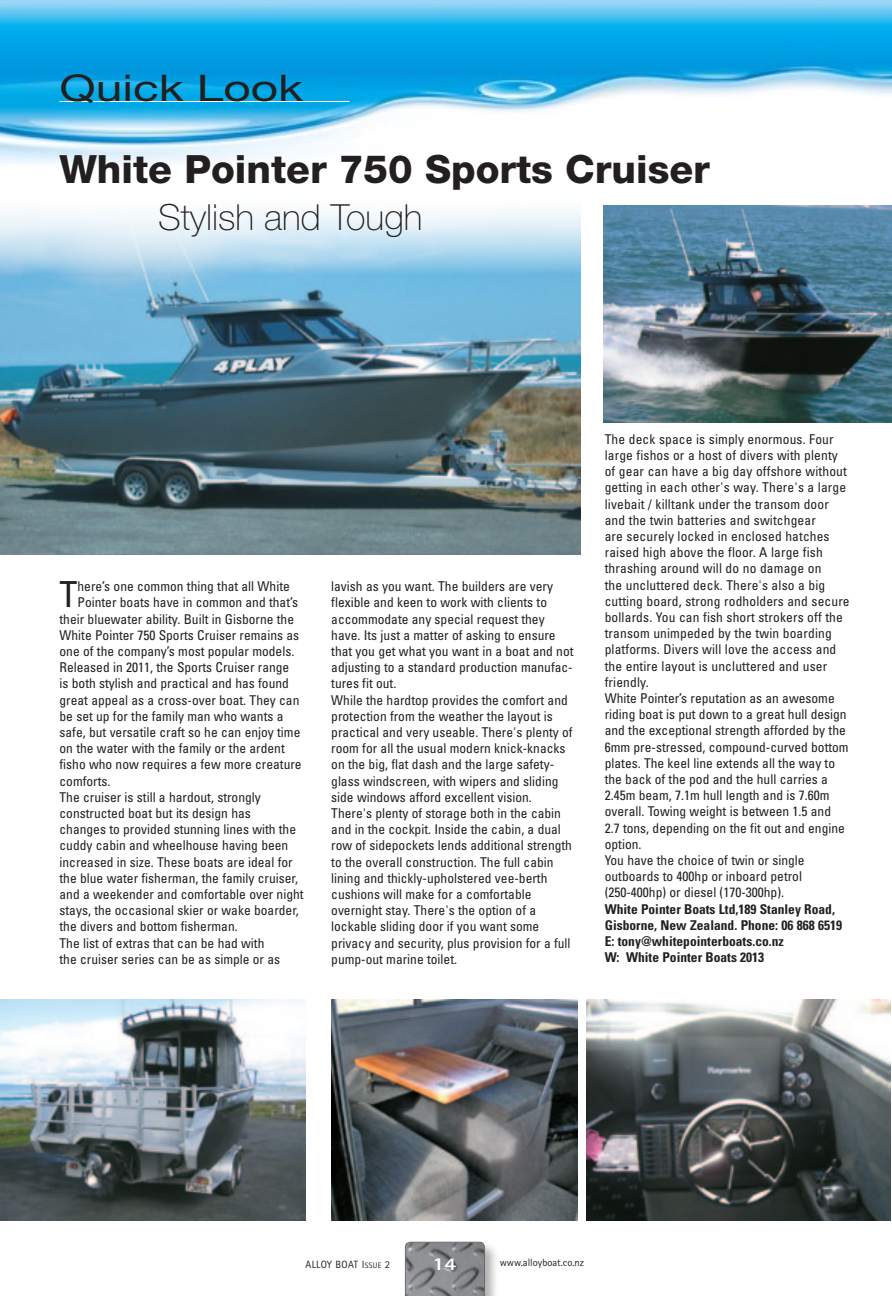
<style>
.page{position:relative;width:892px;height:1296px;background:#fff}
.page>*{position:absolute;margin:0;border:0;box-sizing:border-box;transform-origin:0 0}
.t1{font:800 39px "Helvetica Neue";color:#231f20}
.t2{font:36.75px "Helvetica Neue";color:#231f20;scale:1.3 1}
.t3{font:100 36px "Helvetica Neue";color:#231f20}
.t4{font:condensed 36px "Univers";color:#231f20}
.t5{font:21.75px "Helvetica Neue";color:#231f20;scale:1.3 1}
.t6{font:800 18px "Rotis Sans Serif";color:#fff;scale:1.2 1}
.t7{font:condensed 13.5px/16.2px "Univers";color:#231f20}
.t8{font:700 condensed 13.5px/16.2px "Univers";color:#231f20}
.t9{font:10.5px "Rotis Sans Serif";color:#231f20}
.t10{font:10.5px "Rotis Sans Serif";letter-spacing:.025em;color:#231f20}
.s1{color:#fff}
.s2{font-size:32.7px;color:#fff}
.s3{font-size:7.8px}
</style>
<div class="page">
<div style="left:403px;top:1240px;width:96px;height:56px;background:#231f20;opacity:.35"></div>
<svg style="left:405px;top:1242px;width:79px;height:54px;background:#848588"></svg>
<img style="left:0;top:0;width:892px;height:164px">
<hr style="left:59px;top:94px;width:290px;height:1px;background:#fff">
<img style="left:0;top:211px;width:580px;height:344px">
<img style="left:603px;top:205px;width:289px;height:217px">
<img style="left:586px;top:999px;width:304px;height:221px">
<img style="left:0;top:999px;width:306px;height:221px">
<img style="left:331px;top:999px;width:246px;height:221px">
<hr style="left:60px;top:101px;width:289px;height:1px;background:#fff">
<h3 class="t5" style="left:59px;top:69px;width:294px"><span class="s1">waterline</span> <span class="s2">|</span> Seen &amp; Admired</h3>
<h2 class="t2" style="left:60px;top:66px;width:189px">Quick Look</h2>
<h1 class="t1" style="left:59px;top:146px;width:652px">White Pointer 750 Sports Cruiser</h1>
<h3 class="t3" style="left:158px;top:196px;width:266px">Stylish and Tough</h3>
<h3 class="t4" style="left:60px;top:572px;width:19px">T</h3>
<p class="t7" style="left:77px;top:578px;width:214px">here’s one common thing that all White</p>
<p class="t7" style="left:77px;top:594px;width:222px">Pointer boats have in common and that’s</p>
<p class="t7" style="left:60px;top:611px;width:236px">their bluewater ability. Built in Gisborne the</p>
<p class="t7" style="left:60px;top:627px;width:241px">White Pointer 750 Sports Cruiser remains as</p>
<p class="t7" style="left:60px;top:643px;width:236px">one of the company’s most popular models.</p>
<p class="t7" style="left:60px;top:659px;width:231px">Released in 2011, the Sports Cruiser range</p>
<p class="t7" style="left:60px;top:675px;width:231px">is both stylish and practical and has found</p>
<p class="t7" style="left:60px;top:692px;width:241px">great appeal as a cross-over boat. They can</p>
<p class="t7" style="left:60px;top:708px;width:225px">be set up for the family man who wants a</p>
<p class="t7" style="left:60px;top:724px;width:242px">safe, but versatile craft so he can enjoy time</p>
<p class="t7" style="left:60px;top:740px;width:227px">on the water with the family or the ardent</p>
<p class="t7" style="left:60px;top:756px;width:244px">fisho who now requires a few more creature</p>
<p class="t7" style="left:60px;top:773px;width:52px">comforts.</p>
<p class="t7" style="left:60px;top:789px;width:203px">The cruiser is still a hardout, strongly</p>
<p class="t7" style="left:60px;top:805px;width:193px">constructed boat but its design has</p>
<p class="t7" style="left:60px;top:821px;width:238px">changes to provided stunning lines with the</p>
<p class="t7" style="left:60px;top:837px;width:230px">cuddy cabin and wheelhouse having been</p>
<p class="t7" style="left:60px;top:854px;width:235px">increased in size. These boats are ideal for</p>
<p class="t7" style="left:60px;top:870px;width:240px">the blue water fisherman, the family cruiser,</p>
<p class="t7" style="left:60px;top:886px;width:245px">and a weekender and comfortable over night</p>
<p class="t7" style="left:60px;top:902px;width:241px">stays, the occasional skier or wake boarder,</p>
<p class="t7" style="left:60px;top:918px;width:180px">the divers and bottom fisherman.</p>
<p class="t7" style="left:60px;top:935px;width:206px">The list of extras that can be had with</p>
<p class="t7" style="left:60px;top:951px;width:222px">the cruiser series can be as simple or as</p>
<p class="t7" style="left:331px;top:578px;width:244px">lavish as you want. The builders are very flexible and keen to work with clients to accommodate any special request they have. Its just a matter of asking to ensure that you get what you want in a boat and not adjusting to a standard production manufac&shy;tures fit out.<br>While the hardtop provides the comfort and protection from the weather the layout is practical and very useable. There's plenty of room for all the usual modern knick-knacks on the big, flat dash and the large safety&shy;glass windscreen, with wipers and sliding side windows afford excellent vision.<br>There's plenty of storage both in the cabin and in the cockpit. Inside the cabin, a dual row of sidepockets lends additional strength to the overall construction. The full cabin lining and thickly-upholstered vee-berth cushions will make for a comfortable overnight stay. There's the option of a lockable sliding door if you want some privacy and security, plus provision for a full pump-out marine toilet.</p>
<p class="t7" style="left:604px;top:431px;width:246px">The deck space is simply enormous. Four large fishos or a host of divers with plenty of gear can have a big day offshore without getting in each other's way. There's a large livebait / killtank under the transom door and the twin batteries and switchgear<br>are securely locked in enclosed hatches raised high above the floor. A large fish thrashing around will do no damage on<br>the uncluttered deck. There's also a big cutting board, strong rodholders and secure bollards. You can fish short strokers off the transom unimpeded by the twin boarding platforms. Divers will love the access and the entire layout is uncluttered and user friendly.<br>White Pointer’s reputation as an awesome riding boat is put down to a great hull design and the exceptional strength afforded by the 6mm pre-stressed, compound-curved bottom plates. The keel line extends all the way to the back of the pod and the hull carries a 2.45m beam, 7.1m hull length and is 7.60m overall. Towing weight is between 1.5 and<br>2.7 tons, depending on the fit out and engine option.<br>You have the choice of twin or single outboards to 400hp or inboard petrol (250-400hp) or diesel (170-300hp).</p>
<p class="t8" style="left:604px;top:901px;width:239px">White Pointer Boats Ltd,189 Stanley Road, Gisborne, New Zealand. Phone: 06 868 6519<br>E: tony@whitepointerboats.co.nz<br>W: White Pointer Boats 2013</p>
<p class="t10" style="left:305px;top:1258px;width:86px">ALLOY BOAT I<span class="s3">SSUE</span> 2</p>
<h3 class="t6" style="left:432px;top:1252px;width:22px">14</h3>
<p class="t9" style="left:500px;top:1257px;width:86px">www.alloyboat.co.nz</p>
</div>
